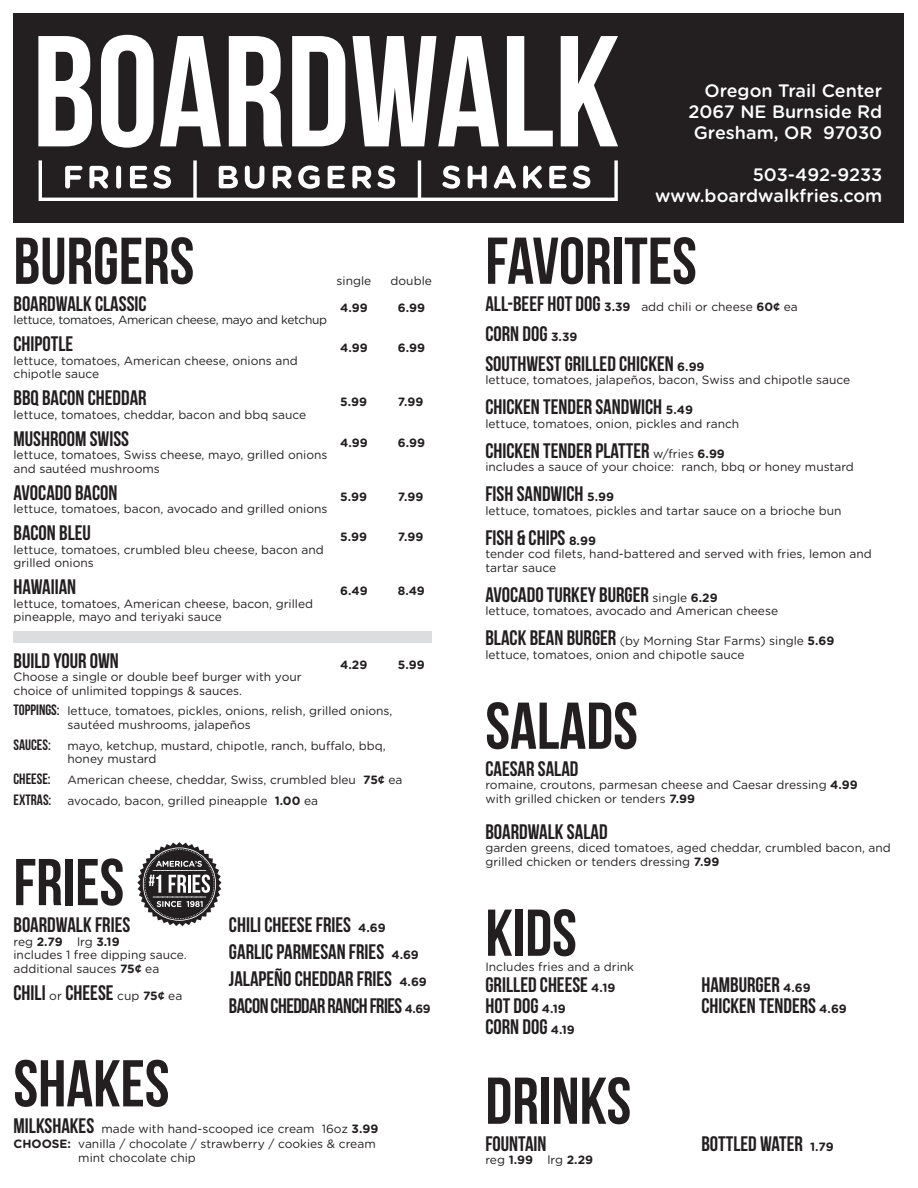
<style>
.page{position:relative;width:918px;height:1188px;background:#fff}
.page>*{position:absolute;margin:0;border:0;box-sizing:border-box;transform-origin:0 0}
.t1{font:66px "Bebas Neue";color:#231f20}
.t2{font:21px/27px "Bebas Neue";color:#231f20}
.t3{font:21px "Bebas Neue";letter-spacing:-.025em;color:#231f20}
.t4{font:500 18px "Gotham Rounded";color:#fff}
.t5{font:12px/13.5px "Gotham Rounded";color:#231f20}
.t6{font:700 12px "Gotham Rounded";color:#231f20}
.t7{font:12px "Gotham Rounded";letter-spacing:-.025em;color:#231f20}
.s1{font-family:"Bebas Neue";font-size:15px}
.s2{font-weight:700}
.s3{font-weight:400}
.s4{font-family:"Gotham Rounded";font-size:12px}
.s5{font-family:"Gotham Rounded";font-weight:700;font-size:12px}
.s6{font-family:"Bebas Neue";font-size:21px}
</style>
<div class="page">
<svg style="left:137px;top:842px;width:85px;height:84px"></svg>
<div style="left:14px;top:14px;width:890px;height:209px;background:#231f20"></div>
<svg style="left:38px;top:36px;width:54px;height:110px"></svg>
<svg style="left:101px;top:35px;width:53px;height:113px"></svg>
<svg style="left:160px;top:36px;width:61px;height:110px"></svg>
<svg style="left:229px;top:36px;width:54px;height:110px"></svg>
<svg style="left:292px;top:36px;width:53px;height:110px"></svg>
<svg style="left:352px;top:36px;width:147px;height:110px"></svg>
<svg style="left:507px;top:36px;width:46px;height:110px"></svg>
<svg style="left:561px;top:36px;width:57px;height:110px"></svg>
<svg style="left:39px;top:160px;width:579px;height:41px"></svg>
<div style="left:14px;top:631px;width:418px;height:11px;background:#dcdddf"></div>
<p class="t1" style="left:14px;top:225px;width:182px">BURGERS</p>
<p class="t2" style="left:14px;top:290px;width:135px">BOARDWALK CLASSIC</p>
<p class="t7" style="left:14px;top:312px;width:315px">lettuce, tomatoes, American cheese, mayo and ketchup</p>
<p class="t2" style="left:14px;top:331px;width:61px">CHIPOTLE</p>
<p class="t5" style="left:14px;top:353px;width:286px">lettuce, tomatoes, American cheese, onions and chipotle sauce</p>
<p class="t2" style="left:14px;top:385px;width:135px">BBQ BACON CHEDDAR</p>
<p class="t5" style="left:14px;top:407px;width:294px">lettuce, tomatoes, cheddar, bacon and bbq sauce</p>
<p class="t2" style="left:14px;top:425px;width:117px">MUSHROOM SWISS</p>
<p class="t5" style="left:14px;top:448px;width:316px">lettuce, tomatoes, Swiss cheese, mayo, grilled onions and sautéed mushrooms</p>
<p class="t2" style="left:14px;top:479px;width:105px">AVOCADO BACON</p>
<p class="t5" style="left:14px;top:502px;width:316px">lettuce, tomatoes, bacon, avocado and grilled onions</p>
<p class="t2" style="left:14px;top:520px;width:79px">BACON BLEU</p>
<p class="t5" style="left:14px;top:542px;width:312px">lettuce, tomatoes, crumbled bleu cheese, bacon and grilled onions</p>
<p class="t2" style="left:14px;top:574px;width:64px">HAWAIIAN</p>
<p class="t5" style="left:14px;top:596px;width:301px">lettuce, tomatoes, American cheese, bacon, grilled pineapple, mayo and teriyaki sauce</p>
<p class="t2" style="left:14px;top:647px;width:107px">BUILD YOUR OWN</p>
<p class="t5" style="left:14px;top:670px;width:290px">Choose a single or double beef burger with your choice of unlimited toppings &amp; sauces.</p>
<p class="t5" style="left:337px;top:273px;width:36px">single</p>
<p class="t5" style="left:391px;top:273px;width:43px">double</p>
<p class="t6" style="left:340px;top:299px;width:29px">4.99</p>
<p class="t6" style="left:398px;top:299px;width:29px">6.99</p>
<p class="t6" style="left:340px;top:339px;width:29px">4.99</p>
<p class="t6" style="left:398px;top:339px;width:29px">6.99</p>
<p class="t6" style="left:340px;top:393px;width:28px">5.99</p>
<p class="t6" style="left:398px;top:393px;width:27px">7.99</p>
<p class="t6" style="left:340px;top:434px;width:29px">4.99</p>
<p class="t6" style="left:398px;top:434px;width:29px">6.99</p>
<p class="t6" style="left:340px;top:488px;width:28px">5.99</p>
<p class="t6" style="left:398px;top:488px;width:27px">7.99</p>
<p class="t6" style="left:340px;top:528px;width:28px">5.99</p>
<p class="t6" style="left:398px;top:528px;width:27px">7.99</p>
<p class="t6" style="left:340px;top:582px;width:29px">6.49</p>
<p class="t6" style="left:398px;top:582px;width:29px">8.49</p>
<p class="t6" style="left:340px;top:656px;width:29px">4.29</p>
<p class="t6" style="left:398px;top:656px;width:28px">5.99</p>
<p class="t5" style="left:14px;top:704px;width:381px"><span class="s1">TOPPINGS:</span> lettuce, tomatoes, pickles, onions, relish, grilled onions,</p>
<p class="t5" style="left:68px;top:717px;width:185px">sautéed mushrooms, jalapeños</p>
<p class="t5" style="left:14px;top:738px;width:374px"><span class="s1">SAUCES:</span> mayo, ketchup, mustard, chipotle, ranch, buffalo, bbq,</p>
<p class="t5" style="left:68px;top:752px;width:91px">honey mustard</p>
<p class="t5" style="left:14px;top:773px;width:391px"><span class="s1">CHEESE:</span> American cheese, cheddar, Swiss, crumbled bleu <span class="s2">75¢</span> ea</p>
<p class="t5" style="left:14px;top:794px;width:306px"><span class="s1">EXTRAS:</span> avocado, bacon, grilled pineapple <span class="s2">1.00</span> ea</p>
<p class="t1" style="left:14px;top:846px;width:112px">FRIES</p>
<p class="t2" style="left:14px;top:911px;width:118px">BOARDWALK FRIES</p>
<p class="t6" style="left:14px;top:933px;width:108px"><span class="s3">reg</span> 2.79 <span class="s3">lrg</span> 3.19</p>
<p class="t5" style="left:14px;top:948px;width:175px">includes 1 free dipping sauce.</p>
<p class="t5" style="left:14px;top:961px;width:147px">additional sauces <span class="s2">75¢</span> ea</p>
<p class="t2" style="left:14px;top:979px;width:170px">CHILI <span class="s4">or</span> CHEESE <span class="s4">cup</span> <span class="s5">75¢</span> <span class="s4">ea</span></p>
<p class="t2" style="left:229px;top:911px;width:191px">CHILI CHEESE FRIES <span class="s5">4.69<br></span>GARLIC PARMESAN FRIES <span class="s5">4.69</span></p>
<p class="t2" style="left:229px;top:965px;width:199px">JALAPEÑO CHEDDAR FRIES <span class="s5">4.69</span></p>
<p class="t3" style="left:229px;top:994px;width:203px">BACON CHEDDAR RANCH FRIES <span class="s5">4.69</span></p>
<p class="t1" style="left:14px;top:1047px;width:158px">SHAKES</p>
<p class="t5" style="left:14px;top:1122px;width:366px"><span class="s6">MILKSHAKES</span> made with hand-scooped ice cream 16oz <span class="s2">3.99</span></p>
<p class="t5" style="left:14px;top:1137px;width:364px"><span class="s2">CHOOSE:</span> vanilla / chocolate / strawberry / cookies &amp; cream</p>
<p class="t5" style="left:78px;top:1150px;width:119px">mint chocolate chip</p>
<p class="t4" style="left:704px;top:78px;width:179px">Oregon Trail Center</p>
<p class="t4" style="left:688px;top:99px;width:195px">2067 NE Burnside Rd</p>
<p class="t4" style="left:694px;top:120px;width:190px">Gresham, OR 97030</p>
<p class="t4" style="left:753px;top:162px;width:131px">503-492-9233</p>
<p class="t4" style="left:655px;top:183px;width:228px">www.boardwalkfries.com</p>
<p class="t1" style="left:485px;top:225px;width:213px">FAVORITES</p>
<p class="t5" style="left:485px;top:299px;width:314px"><span class="s6">ALL-BEEF HOT DOG</span> <span class="s2">3.39</span> add chili or cheese <span class="s2">60¢</span> ea</p>
<p class="t2" style="left:485px;top:320px;width:93px">CORN DOG <span class="s5">3.39</span></p>
<p class="t2" style="left:485px;top:350px;width:221px">SOUTHWEST GRILLED CHICKEN <span class="s5">6.99</span></p>
<p class="t5" style="left:485px;top:373px;width:366px">lettuce, tomatoes, jalapeños, bacon, Swiss and chipotle sauce</p>
<p class="t2" style="left:485px;top:393px;width:209px">CHICKEN TENDER SANDWICH <span class="s5">5.49</span></p>
<p class="t5" style="left:485px;top:416px;width:255px">lettuce, tomatoes, onion, pickles and ranch</p>
<p class="t2" style="left:485px;top:437px;width:241px">CHICKEN TENDER PLATTER <span class="s4">w/fries</span> <span class="s5">6.99</span></p>
<p class="t5" style="left:485px;top:460px;width:370px">includes a sauce of your choice: ranch, bbq or honey mustard</p>
<p class="t2" style="left:485px;top:480px;width:130px">FISH SANDWICH <span class="s5">5.99</span></p>
<p class="t5" style="left:485px;top:503px;width:358px">lettuce, tomatoes, pickles and tartar sauce on a brioche bun</p>
<p class="t2" style="left:485px;top:524px;width:112px">FISH &amp; CHIPS <span class="s5">8.99</span></p>
<p class="t5" style="left:485px;top:547px;width:388px">tender cod filets, hand-battered and served with fries, lemon and tartar sauce</p>
<p class="t2" style="left:485px;top:581px;width:234px">AVOCADO TURKEY BURGER <span class="s4">single</span> <span class="s5">6.29</span></p>
<p class="t5" style="left:485px;top:604px;width:294px">lettuce, tomatoes, avocado and American cheese</p>
<p class="t5" style="left:485px;top:634px;width:350px"><span class="s6">BLACK BEAN BURGER</span> (by Morning Star Farms) single <span class="s2">5.69</span></p>
<p class="t5" style="left:485px;top:647px;width:261px">lettuce, tomatoes, onion and chipotle sauce</p>
<p class="t1" style="left:485px;top:690px;width:154px">SALADS</p>
<p class="t2" style="left:485px;top:755px;width:95px">CAESAR SALAD</p>
<p class="t5" style="left:485px;top:778px;width:374px">romaine, croutons, parmesan cheese and Caesar dressing <span class="s2">4.99</span></p>
<p class="t5" style="left:485px;top:791px;width:211px">with grilled chicken or tenders <span class="s2">7.99</span></p>
<p class="t2" style="left:485px;top:818px;width:124px">BOARDWALK SALAD</p>
<p class="t5" style="left:485px;top:841px;width:407px">garden greens, diced tomatoes, aged cheddar, crumbled bacon, and grilled chicken or tenders dressing <span class="s2">7.99</span></p>
<p class="t1" style="left:485px;top:897px;width:93px">KIDS</p>
<p class="t5" style="left:485px;top:959px;width:150px">Includes fries and a drink</p>
<p class="t2" style="left:485px;top:971px;width:131px">GRILLED CHEESE <span class="s5">4.19</span></p>
<p class="t2" style="left:701px;top:971px;width:111px">HAMBURGER <span class="s5">4.69</span></p>
<p class="t2" style="left:485px;top:992px;width:82px">HOT DOG <span class="s5">4.19</span></p>
<p class="t2" style="left:701px;top:992px;width:147px">CHICKEN TENDERS <span class="s5">4.69</span></p>
<p class="t2" style="left:485px;top:1013px;width:91px">CORN DOG <span class="s5">4.19</span></p>
<p class="t1" style="left:485px;top:1065px;width:147px">DRINKS</p>
<p class="t2" style="left:485px;top:1130px;width:63px">FOUNTAIN</p>
<p class="t2" style="left:701px;top:1130px;width:134px">BOTTLED WATER <span class="s5">1.79</span></p>
<p class="t6" style="left:485px;top:1151px;width:109px"><span class="s3">reg</span> 1.99 <span class="s3">lrg</span> 2.29</p>
</div>
